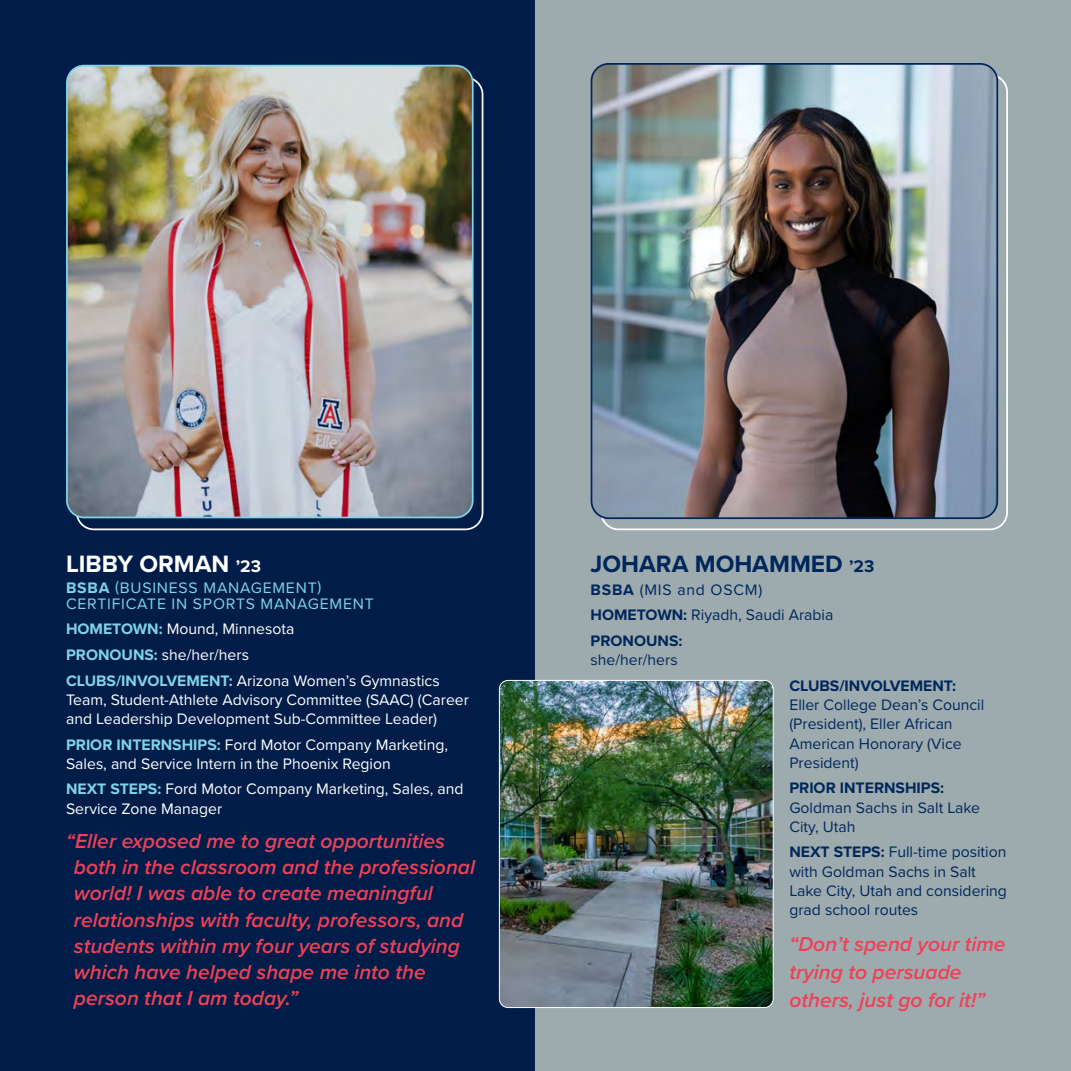
<style>
.page{position:relative;width:1071px;height:1071px;background:#fff}
.page>*{position:absolute;margin:0;border:0;box-sizing:border-box;transform-origin:0 0}
.t1{font:700 24.5px "Proxima Nova";color:#00275b}
.t2{font:700 24.5px "Proxima Nova";color:#fff}
.t3{font:italic 600 21px/26.2px "Proxima Nova";color:#ef4056}
.t4{font:15.75px/19.2px "Proxima Nova";color:#fff}
.t5{font:15.75px/19.2px "Proxima Nova";color:#00275b}
.t6{font:15.75px/15.8px "Proxima Nova";letter-spacing:.05em;color:#81d3eb}
.t7{font:700 15.75px "Proxima Nova";color:#00275b}
.s1{font-size:17.5px}
.s2{font-weight:700}
.s3{font-weight:700;color:#81d3eb}
</style>
<div class="page">
<div style="left:0;top:0;width:536px;height:1071px;background:#001c48"></div>
<div style="left:536px;top:0;width:535px;height:1071px;background:#9eabae"></div>
<img style="left:69px;top:66px;width:402px;height:451px">
<div style="left:66px;top:65px;width:408px;height:453px;border:2px solid #81d3eb;border-radius:17px"></div>
<img style="left:592px;top:64px;width:405px;height:454px">
<div style="left:591px;top:63px;width:407px;height:456px;border:2px solid #00275b;border-radius:17px"></div>
<img style="left:499px;top:680px;width:273px;height:328px">
<div style="left:499px;top:680px;width:275px;height:328px;border:1px solid #fff;border-radius:9px"></div>
<h1 class="t2" style="left:66px;top:546px;width:196px">LIBBY ORMAN <span class="s1">’23</span></h1>
<p class="t6" style="left:66px;top:579px;width:309px"><span class="s2">BSBA</span> (BUSINESS MANAGEMENT)<br>CERTIFICATE IN SPORTS MANAGEMENT</p>
<p class="t4" style="left:66px;top:616px;width:375px;line-height:25.6px"><span class="s3">HOMETOWN:</span> Mound, Minnesota<br><span class="s3">PRONOUNS:</span> she/her/hers<br><span class="s3">CLUBS/INVOLVEMENT:</span> Arizona Women’s Gymnastics</p>
<p class="t4" style="left:66px;top:689px;width:404px">Team, Student-Athlete Advisory Committee (SAAC) (Career and Leadership Development Sub-Committee Leader)</p>
<p class="t4" style="left:66px;top:734px;width:383px"><span class="s3">PRIOR INTERNSHIPS:</span> Ford Motor Company Marketing,<br>Sales, and Service Intern in the Phoenix Region</p>
<p class="t4" style="left:66px;top:779px;width:399px"><span class="s3">NEXT STEPS:</span> Ford Motor Company Marketing, Sales, and<br>Service Zone Manager</p>
<p class="t3" style="left:74px;top:827px;width:403px;text-indent:-8px">“Eller exposed me to great opportunities both in the classroom and the professional world! I was able to create meaningful relationships with faculty, professors, and students within my four years of studying which have helped shape me into the person that I am today.”</p>
<h1 class="t1" style="left:591px;top:546px;width:285px">JOHARA MOHAMMED <span class="s1">’23</span></h1>
<p class="t5" style="left:591px;top:576px;width:244px;line-height:25.6px"><span class="s2">BSBA</span> (MIS and OSCM)<br><span class="s2">HOMETOWN:</span> Riyadh, Saudi Arabia<br><span class="s2">PRONOUNS:</span></p>
<p class="t5" style="left:591px;top:650px;width:89px">she/her/hers</p>
<p class="t7" style="left:789px;top:674px;width:168px">CLUBS/INVOLVEMENT:</p>
<p class="t5" style="left:789px;top:694px;width:196px">Eller College Dean’s Council (President), Eller African<br>American Honorary (Vice<br>President)</p>
<p class="t7" style="left:789px;top:776px;width:156px">PRIOR INTERNSHIPS:</p>
<p class="t5" style="left:789px;top:797px;width:192px">Goldman Sachs in Salt Lake<br>City, Utah</p>
<p class="t5" style="left:789px;top:842px;width:219px"><span class="s2">NEXT STEPS:</span> Full-time position with Goldman Sachs in Salt<br>Lake City, Utah and considering grad school routes</p>
<h2 class="t3" style="left:789px;top:929px;width:218px;line-height:28px">“Don’t spend your time trying to persuade others, just go for it!”</h2>
</div>
